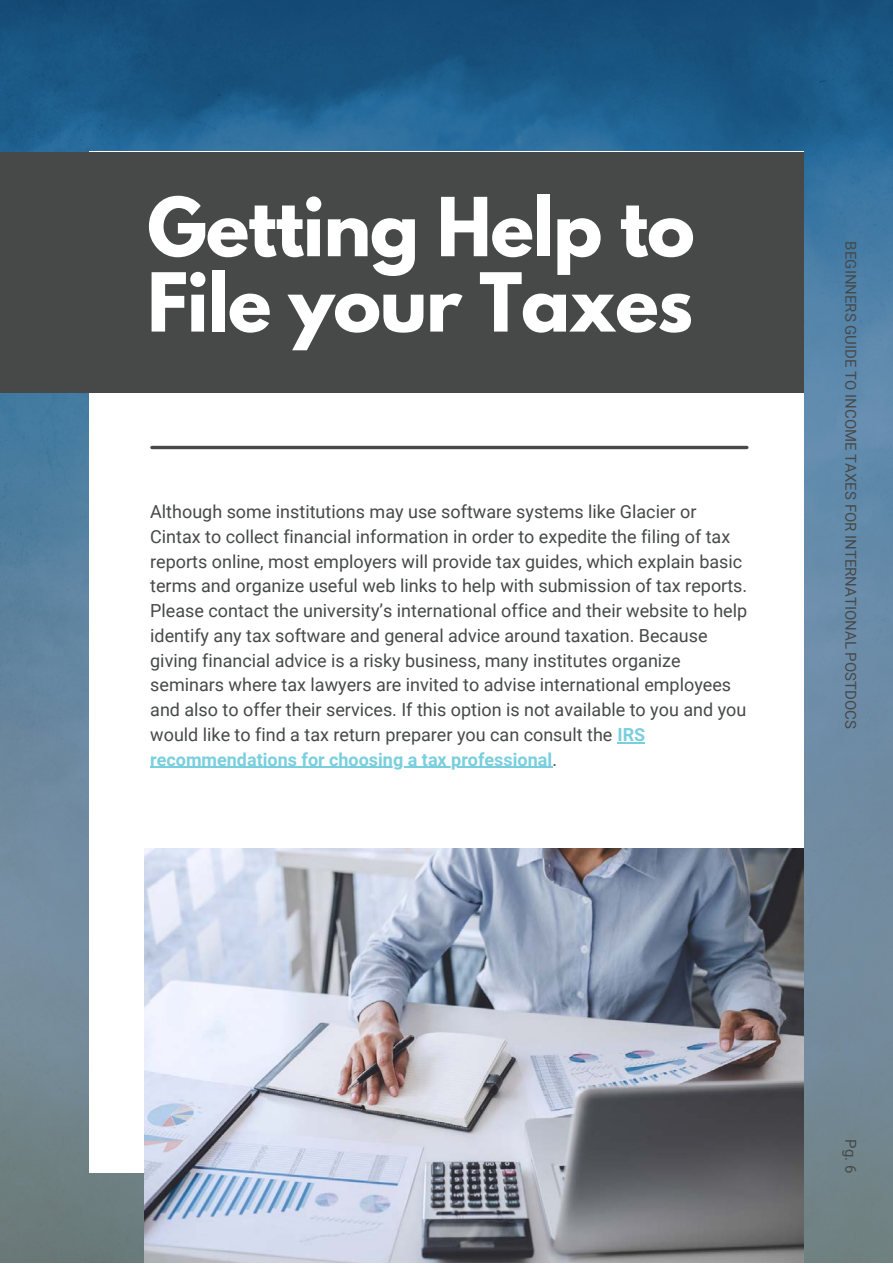
<style>
.page{position:relative;width:893px;height:1264px;background:#fff}
.page>*{position:absolute;margin:0;border:0;box-sizing:border-box;transform-origin:0 0}
.t1{font:700 72px/75.3px "League Spartan";letter-spacing:-.015em;color:#fff}
.t2{font:18px/24.8px "Roboto";color:#474949}
.t3{font:15px "Roboto";color:#474949}
.s1{font-weight:700;color:#79cfde}
</style>
<div class="page">
<img style="left:0;top:0;width:892px;height:1262px">
<div style="left:89px;top:152px;width:714px;height:1020px;background:#fff"></div>
<img style="left:144px;top:849px;width:659px;height:413px">
<hr style="left:152px;top:446px;width:594px;height:3px;background:#474949">
<div style="left:0;top:152px;width:803px;height:240px;background:#474949"></div>
<svg style="left:617px;top:742px;width:28px;height:1px"></svg>
<hr style="left:150px;top:766px;width:402px;height:2px;background:#79cfde">
<h1 class="t1" style="left:147px;top:199px;width:549px">Getting Help to<br>File your Taxes</h1>
<p class="t2" style="left:150px;top:499px;width:598px">Although some institutions may use software systems like Glacier or Cintax to collect financial information in order to expedite the filing of tax reports online, most employers will provide tax guides, which explain basic terms and organize useful web links to help with submission of tax reports.<br>Please contact the university’s international office and their website to help identify any tax software and general advice around taxation. Because giving financial advice is a risky business, many institutes organize seminars where tax lawyers are invited to advise international employees and also to offer their services. If this option is not available to you and you would like to find a tax return preparer you can consult the <span class="s1">IRS recommendations for choosing a tax professional</span>.</p>
<p class="t3" style="left:859px;top:241px;width:488px;rotate:90deg">BEGINNERS GUIDE TO INCOME TAXES FOR INTERNATIONAL POSTDOCS</p>
<p class="t3" style="left:859px;top:1139px;width:35px;rotate:90deg">Pg. 6</p>
</div>
